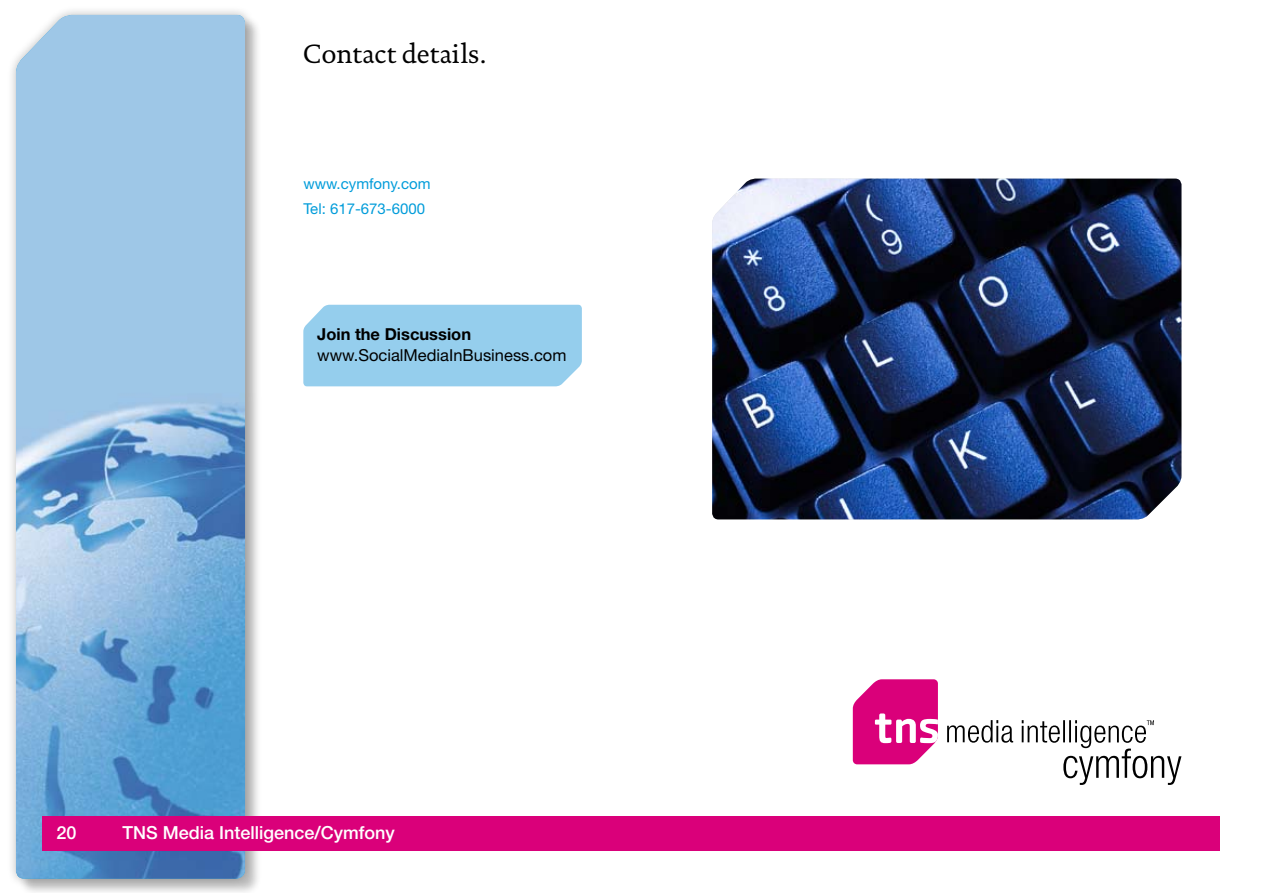
<style>
.page{position:relative;width:1263px;height:893px;background:#fff}
.page>*{position:absolute;margin:0;border:0;box-sizing:border-box;transform-origin:0 0}
.t1{font:27px "DTL Documenta T";color:#000}
.t2{font:500 18px "Helvetica Neue LT Std";color:#fff}
.t3{font:16.5px "Helvetica Neue LT Std";color:#000}
.t4{font:700 16.5px "Helvetica Neue LT Std";color:#000}
.t5{font:15px/24.3px "Helvetica Neue LT Std";color:#009cda}
</style>
<div class="page">
<div style="left:6px;top:5px;width:255px;height:888px;background:#000;opacity:.25"></div>
<img style="left:16px;top:15px;width:229px;height:864px">
<div style="left:43px;top:816px;width:1177px;height:34px;background:#da007a"></div>
<img style="left:712px;top:179px;width:469px;height:340px">
<svg style="left:853px;top:679px;width:85px;height:85px"></svg>
<svg style="left:947px;top:720px;width:66px;height:23px"></svg>
<svg style="left:1022px;top:720px;width:159px;height:65px"></svg>
<div style="left:303px;top:305px;width:279px;height:81px;background:#95ceed"></div>
<h1 class="t1" style="left:303px;top:38px;width:185px">Contact details.</h1>
<p class="t5" style="left:303px;top:172px;width:129px">www.cymfony.com<br>Tel: 617-673-6000</p>
<p class="t4" style="left:317px;top:324px;width:155px">Join the Discussion</p>
<p class="t3" style="left:317px;top:345px;width:251px">www.SocialMediaInBusiness.com</p>
<p class="t2" style="left:56px;top:822px;width:22px">20</p>
<p class="t2" style="left:122px;top:822px;width:274px">TNS Media Intelligence/Cymfony</p>
</div>
